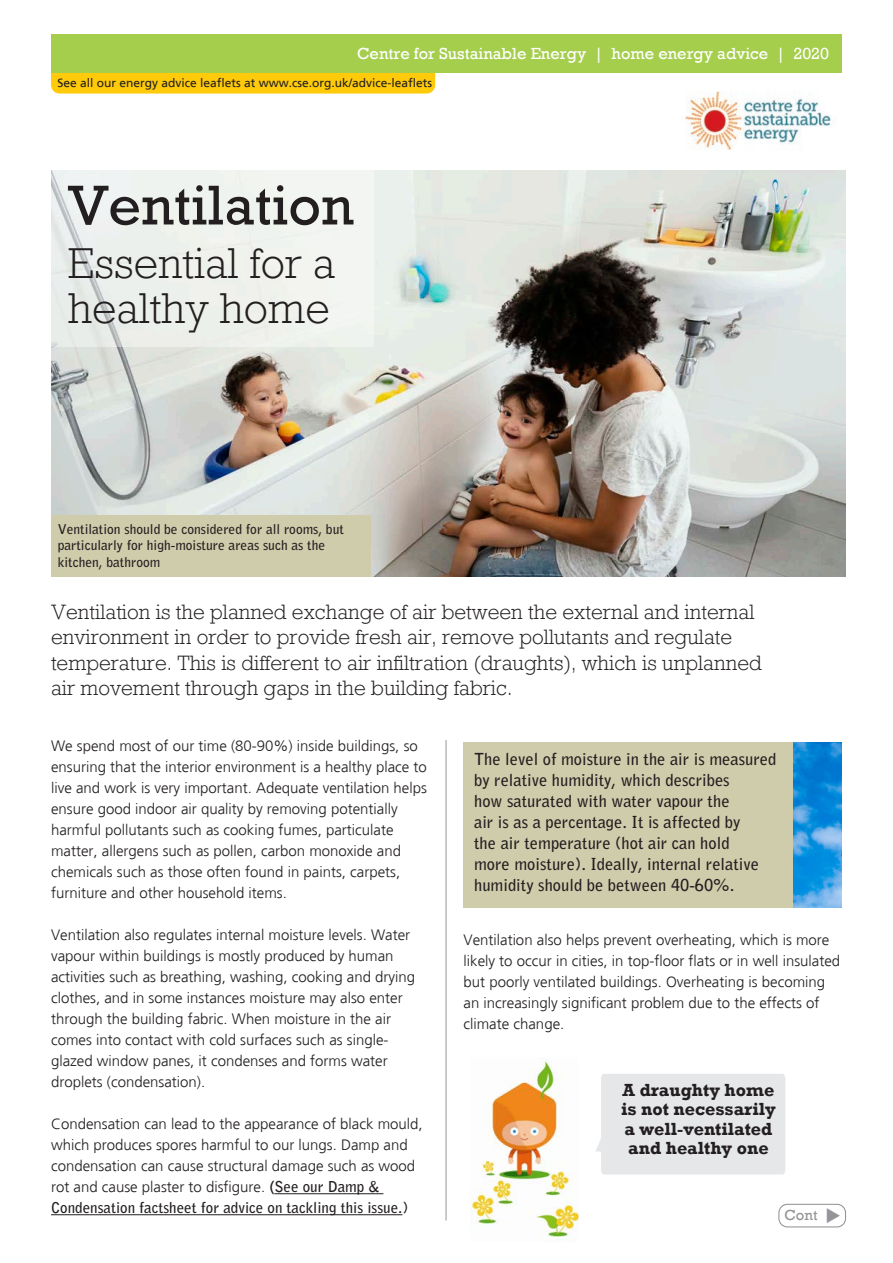
<style>
.page{position:relative;width:893px;height:1263px;background:#fff}
.page>*{position:absolute;margin:0;border:0;box-sizing:border-box;transform-origin:0 0}
.t1{font:57px "Rockwell";color:#231f20}
.t2{font:300 40.5px/45px "Rockwell Nova";color:#231f20}
.t3{font:300 19.5px/25.5px "Rockwell Nova";color:#231f20}
.t4{font:700 18px/19.5px "Rockwell";color:#231f20;text-align:center}
.t5{font:700 16.5px/21px "Bell Gothic Std";color:#231f20}
.t6{font:16.5px "Rockwell";color:#fff}
.t7{font:300 15px/21px "Frutiger";color:#231f20}
.t8{font:15px "Rockwell";color:#939598}
.t9{font:700 13.5px/16.5px "Bell Gothic Std";color:#231f20}
.t10{font:12px "Frutiger";color:#231f20}
.s1{font-weight:400}
.s2{font-family:"Bell Gothic Std";font-weight:700}
</style>
<div class="page">
<img style="left:51px;top:170px;width:795px;height:406px">
<img style="left:471px;top:1057px;width:108px;height:182px">
<div style="left:596px;top:1074px;width:189px;height:100px;background:#e6e7e9"></div>
<div style="left:51px;top:515px;width:320px;height:61px;background:#cfccac"></div>
<div style="left:51px;top:62px;width:384px;height:32px;background:#feca0a;border-radius:9px"></div>
<div style="left:51px;top:34px;width:791px;height:38px;background:#a4ce4c"></div>
<div style="left:779px;top:1204px;width:67px;height:23px;border:1px solid #8b8d90;border-radius:9px"></div>
<img style="left:685px;top:91px;width:149px;height:59px">
<hr style="left:446px;top:740px;width:1px;height:480px;background:#939598">
<hr style="left:274px;top:1193px;width:109px;height:1px;background:#231f20">
<hr style="left:51px;top:1214px;width:351px;height:1px;background:#231f20">
<div style="left:463px;top:742px;width:379px;height:166px;background:#cfccac"></div>
<img style="left:793px;top:742px;width:49px;height:166px">
<div style="left:51px;top:171px;width:322px;height:176px;background:#eff3ef"></div>
<p class="t6" style="left:357px;top:44px;width:474px">Centre for Sustainable Energy | home energy advice | 2020</p>
<p class="t10" style="left:57px;top:75px;width:376px">See all our energy advice leaflets at www.cse.org.uk/advice-leaflets</p>
<p class="t1" style="left:68px;top:172px;width:287px">Ventilation</p>
<p class="t2" style="left:68px;top:241px;width:269px">Essential for a healthy home</p>
<p class="t9" style="left:58px;top:520px;width:288px">Ventilation should be considered for all rooms, but particularly for high-moisture areas such as the kitchen, bathroom</p>
<p class="t3" style="left:51px;top:599px;width:712px">Ventilation is the planned exchange of air between the external and internal environment in order to provide fresh air, remove pollutants and regulate temperature. This is different to air infiltration (draughts), which is unplanned air movement through gaps in the building fabric.</p>
<p class="t7" style="left:51px;top:736px;width:377px">We spend most of our time (80-90%) inside buildings, so ensuring that the interior environment is a healthy place to live and work is very important. Adequate ventilation helps ensure good indoor air quality by removing potentially harmful pollutants such as cooking fumes, particulate matter, allergens such as pollen, carbon monoxide and chemicals such as those often found in paints, carpets, furniture and other household items.</p>
<p class="t7" style="left:51px;top:925px;width:366px">Ventilation also regulates internal moisture levels. Water vapour within buildings is mostly produced by human activities such as breathing, washing, cooking and drying clothes, and in some instances moisture may also enter through the building fabric. When moisture in the air comes into contact with cold surfaces such as single&shy;glazed window panes, it condenses and forms water droplets (condensation).</p>
<p class="t7" style="left:51px;top:1114px;width:373px">Condensation can lead to the appearance of black mould, which produces spores harmful to our lungs. Damp and condensation can cause structural damage such as wood rot and cause plaster to disfigure. <span class="s1">(</span><span class="s2">See our Damp &amp; Condensation factsheet for advice on tackling this issue.)</span></p>
<p class="t5" style="left:474px;top:749px;width:304px">The level of moisture in the air is measured by relative humidity, which describes<br>how saturated with water vapour the<br>air is as a percentage. It is affected by<br>the air temperature (hot air can hold<br>more moisture). Ideally, internal relative humidity should be between 40-60%.</p>
<p class="t7" style="left:463px;top:929px;width:378px">Ventilation also helps prevent overheating, which is more likely to occur in cities, in top-floor flats or in well insulated but poorly ventilated buildings. Overheating is becoming an increasingly significant problem due to the effects of climate change.</p>
<p class="t4" style="left:621px;top:1080px;width:156px">A draughty home is not necessarily a well-ventilated and healthy one</p>
<p class="t8" style="left:784px;top:1206px;width:35px">Cont</p>
</div>
